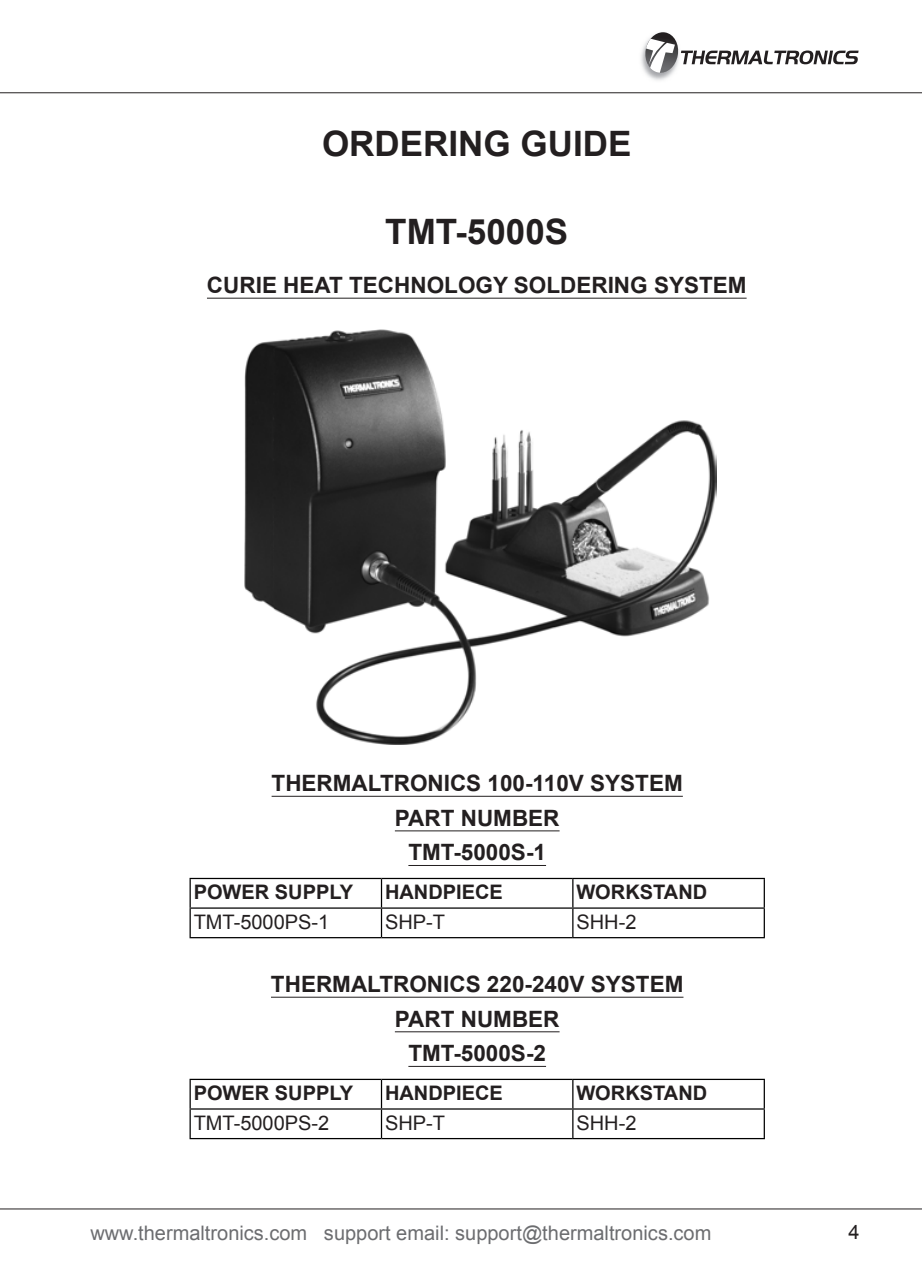
<style>
.page{position:relative;width:922px;height:1276px;background:#fff}
.page>*{position:absolute;margin:0;border:0;box-sizing:border-box;transform-origin:0 0}
.BT{font:700 35px "Arial";color:#231f20}
.bt2{font:700 22.5px "Arial";color:#231f20}
.t1{font:20px "Arial";color:#6c6d70}
.ZW{font:700 20px "Arial";color:#231f20}
.ZW-2{font:20px "Arial";color:#231f20}
</style>
<div class="page">
<hr style="left:0;top:92px;width:921px;height:1px;background:#231f20">
<hr style="left:0;top:1208px;width:921px;height:1px;background:#231f20">
<img style="left:641px;top:49px;width:31px;height:31px">
<svg style="left:643px;top:32px;width:215px;height:42px"></svg>
<hr style="left:207px;top:298px;width:539px;height:1px;background:#231f20">
<img style="left:244px;top:329px;width:472px;height:415px">
<hr style="left:271px;top:796px;width:411px;height:1px;background:#231f20">
<hr style="left:395px;top:830px;width:164px;height:1px;background:#231f20">
<hr style="left:408px;top:865px;width:138px;height:1px;background:#231f20">
<hr style="left:271px;top:996px;width:412px;height:1px;background:#231f20">
<hr style="left:395px;top:1031px;width:164px;height:1px;background:#231f20">
<hr style="left:408px;top:1066px;width:138px;height:1px;background:#231f20">
<hr style="left:189px;top:878px;width:192px;height:1px;background:#000">
<hr style="left:189px;top:879px;width:2px;height:28px;background:#000">
<hr style="left:381px;top:878px;width:191px;height:1px;background:#000">
<hr style="left:572px;top:878px;width:192px;height:1px;background:#000">
<hr style="left:189px;top:907px;width:192px;height:1px;background:#000">
<hr style="left:189px;top:908px;width:2px;height:29px;background:#000">
<hr style="left:381px;top:907px;width:191px;height:1px;background:#000">
<svg style="left:381px;top:879px;width:1px;height:58px"></svg>
<hr style="left:572px;top:907px;width:192px;height:1px;background:#000">
<svg style="left:572px;top:879px;width:1px;height:58px"></svg>
<svg style="left:763px;top:879px;width:1px;height:58px"></svg>
<hr style="left:189px;top:937px;width:192px;height:1px;background:#000">
<hr style="left:381px;top:937px;width:191px;height:1px;background:#000">
<hr style="left:572px;top:937px;width:192px;height:1px;background:#000">
<hr style="left:189px;top:1078px;width:192px;height:2px;background:#000">
<hr style="left:189px;top:1080px;width:2px;height:28px;background:#000">
<hr style="left:381px;top:1078px;width:191px;height:2px;background:#000">
<hr style="left:572px;top:1078px;width:192px;height:2px;background:#000">
<hr style="left:189px;top:1108px;width:192px;height:1px;background:#000">
<hr style="left:189px;top:1109px;width:2px;height:29px;background:#000">
<hr style="left:381px;top:1108px;width:191px;height:1px;background:#000">
<svg style="left:381px;top:1080px;width:1px;height:58px"></svg>
<hr style="left:572px;top:1108px;width:192px;height:1px;background:#000">
<svg style="left:572px;top:1080px;width:1px;height:58px"></svg>
<svg style="left:763px;top:1080px;width:1px;height:58px"></svg>
<hr style="left:189px;top:1138px;width:192px;height:1px;background:#000">
<hr style="left:381px;top:1138px;width:191px;height:1px;background:#000">
<hr style="left:572px;top:1138px;width:192px;height:1px;background:#000">
<p class="BT" style="left:322px;top:121px;width:311px">ORDERING GUIDE</p>
<p class="BT" style="left:385px;top:208px;width:184px">TMT-5000S</p>
<p class="bt2" style="left:207px;top:270px;width:541px">CURIE HEAT TECHNOLOGY SOLDERING SYSTEM</p>
<p class="bt2" style="left:271px;top:768px;width:412px">THERMALTRONICS 100-110V SYSTEM</p>
<p class="bt2" style="left:395px;top:803px;width:166px">PART NUMBER</p>
<p class="bt2" style="left:408px;top:837px;width:139px">TMT-5000S-1</p>
<p class="ZW" style="left:194px;top:879px;width:161px">POWER SUPPLY</p>
<p class="ZW" style="left:385px;top:879px;width:119px">HANDPIECE</p>
<p class="ZW" style="left:576px;top:879px;width:132px">WORKSTAND</p>
<p class="ZW-2" style="left:194px;top:908px;width:137px">TMT-5000PS-1</p>
<p class="ZW-2" style="left:385px;top:908px;width:61px">SHP-T</p>
<p class="ZW-2" style="left:576px;top:908px;width:61px">SHH-2</p>
<p class="bt2" style="left:271px;top:969px;width:414px">THERMALTRONICS 220-240V SYSTEM</p>
<p class="bt2" style="left:395px;top:1004px;width:166px">PART NUMBER</p>
<p class="bt2" style="left:408px;top:1038px;width:139px">TMT-5000S-2</p>
<p class="ZW" style="left:194px;top:1079px;width:161px">POWER SUPPLY</p>
<p class="ZW" style="left:385px;top:1079px;width:119px">HANDPIECE</p>
<p class="ZW" style="left:576px;top:1079px;width:132px">WORKSTAND</p>
<p class="ZW-2" style="left:194px;top:1109px;width:137px">TMT-5000PS-2</p>
<p class="ZW-2" style="left:385px;top:1109px;width:61px">SHP-T</p>
<p class="ZW-2" style="left:576px;top:1109px;width:61px">SHH-2</p>
<p class="t1" style="left:90px;top:1219px;width:622px">www.thermaltronics.com support email: support@thermaltronics.com</p>
<p class="ZW-2" style="left:848px;top:1218px;width:13px">4</p>
</div>
